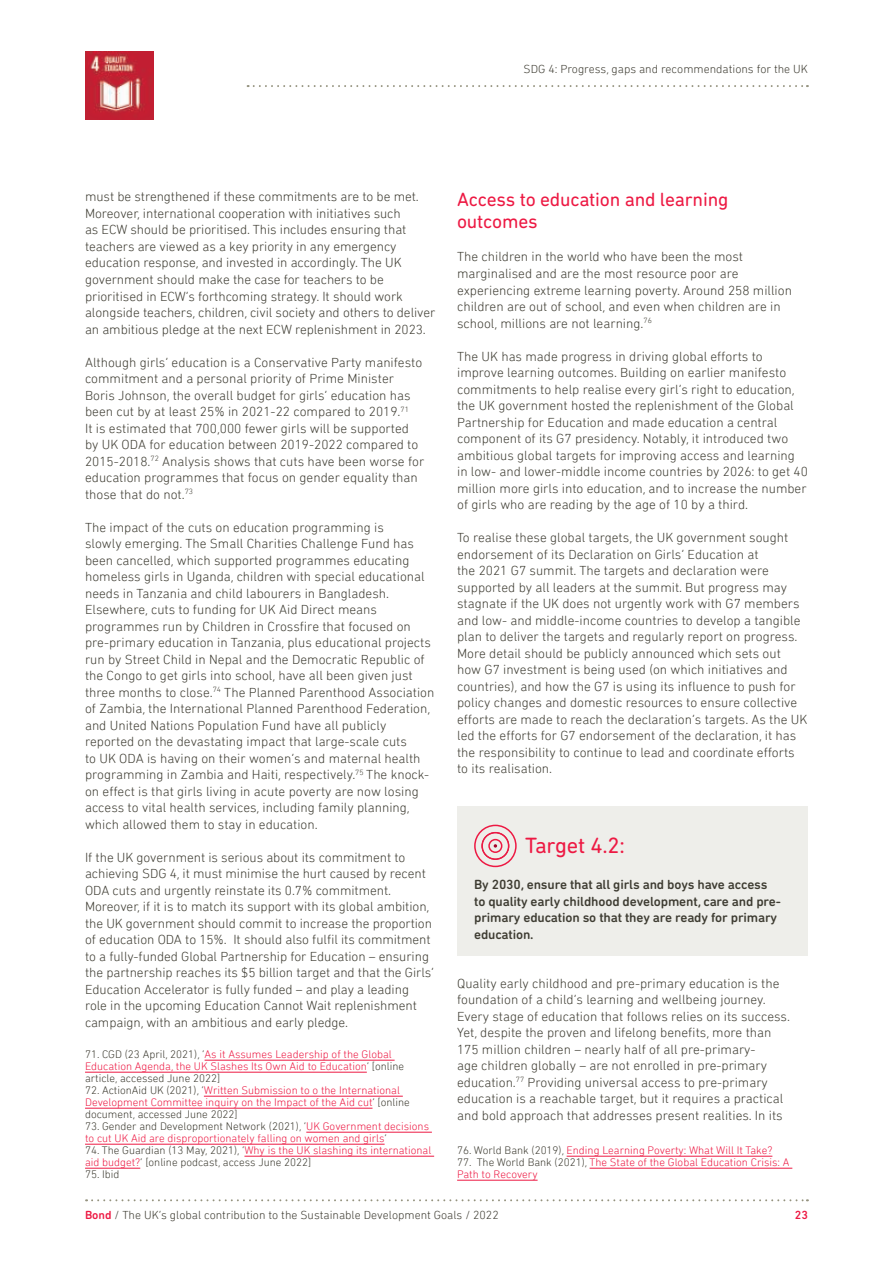
<style>
.page{position:relative;width:893px;height:1263px;background:#fff}
.page>*{position:absolute;margin:0;border:0;box-sizing:border-box;transform-origin:0 0}
.t1{font:22.5px "DIN Next Rounded LT Pro";letter-spacing:-.01em;color:#ed1943}
.t2{font:19.5px/22.5px "DIN Next Rounded LT Pro";letter-spacing:-.01em;color:#ed1943}
.t3{font:300 13.5px/16.5px "DIN Next Rounded LT Pro";color:#3e3c32}
.t4{font:500 13.5px/16.5px "DIN Next Rounded LT Pro";letter-spacing:-.01em;color:#3e3c32}
.t5{font:300 12px "DIN Next Rounded LT Pro";color:#3e3c32}
.t6{font:500 12px "DIN Next Rounded LT Pro";color:#ed1943}
.t7{font:300 11.25px/12px "DIN Next Rounded LT Pro";color:#ed1943}
.t8{font:300 11.25px/12px "DIN Next Rounded LT Pro";color:#3e3c32}
.s1{color:#3e3c32}
.s2{color:#ed1943}
.s3{font-weight:500;color:#ed1943}
</style>
<div class="page">
<hr style="left:205px;top:1060px;width:190px;height:1px;background:#ed1943">
<hr style="left:85px;top:1072px;width:282px;height:1px;background:#ed1943">
<hr style="left:204px;top:1096px;width:199px;height:1px;background:#ed1943">
<hr style="left:85px;top:1108px;width:287px;height:1px;background:#ed1943">
<hr style="left:306px;top:1132px;width:126px;height:1px;background:#ed1943">
<hr style="left:85px;top:1144px;width:300px;height:1px;background:#ed1943">
<hr style="left:244px;top:1156px;width:190px;height:1px;background:#ed1943">
<hr style="left:85px;top:1168px;width:55px;height:1px;background:#ed1943">
<hr style="left:567px;top:1156px;width:205px;height:1px;background:#ed1943">
<hr style="left:590px;top:1168px;width:202px;height:1px;background:#ed1943">
<hr style="left:457px;top:1180px;width:81px;height:1px;background:#ed1943">
<svg style="left:86px;top:1199px;width:722px;height:2px"></svg>
<div style="left:457px;top:806px;width:351px;height:150px;background:#eeeeea"></div>
<div style="left:474px;top:825px;width:43px;height:42px;border:2px solid #ed1943;border-radius:50%"></div>
<div style="left:482px;top:832px;width:27px;height:28px;border:1px solid #c40d36;border-radius:50%"></div>
<div style="left:481px;top:832px;width:28px;height:28px;border:2px solid #ed1943;border-radius:50%"></div>
<div style="left:488px;top:839px;width:14px;height:14px;border:2px solid #ed1943;border-radius:50%"></div>
<svg style="left:494px;top:844px;width:3px;height:4px"></svg>
<svg style="left:248px;top:85px;width:560px;height:2px"></svg>
<img style="left:85px;top:51px;width:68px;height:68px">
<p class="t5" style="left:524px;top:62px;width:286px">SDG 4: Progress, gaps and recommendations for the UK</p>
<p class="t3" style="left:85px;top:189px;width:352px">must be strengthened if these commitments are to be met.<br>Moreover, international cooperation with initiatives such<br>as ECW should be prioritised. This includes ensuring that teachers are viewed as a key priority in any emergency education response, and invested in accordingly. The UK government should make the case for teachers to be prioritised in ECW’s forthcoming strategy. It should work alongside teachers, children, civil society and others to deliver an ambitious pledge at the next ECW replenishment in 2023.</p>
<p class="t3" style="left:85px;top:354px;width:341px">Although girls’ education is a Conservative Party manifesto commitment and a personal priority of Prime Minister Boris Johnson, the overall budget for girls’ education has been cut by at least 25% in 2021-22 compared to 2019.<sup>71<br></sup>It is estimated that 700,000 fewer girls will be supported by UK ODA for education between 2019-2022 compared to 2015-2018.<sup>72</sup> Analysis shows that cuts have been worse for education programmes that focus on gender equality than those that do not.<sup>73</sup></p>
<p class="t3" style="left:85px;top:519px;width:351px">The impact of the cuts on education programming is<br>slowly emerging. The Small Charities Challenge Fund has been cancelled, which supported programmes educating homeless girls in Uganda, children with special educational needs in Tanzania and child labourers in Bangladesh.<br>Elsewhere, cuts to funding for UK Aid Direct means programmes run by Children in Crossfire that focused on pre-primary education in Tanzania, plus educational projects run by Street Child in Nepal and the Democratic Republic of the Congo to get girls into school, have all been given just three months to close.<sup>74</sup> The Planned Parenthood Association of Zambia, the International Planned Parenthood Federation, and United Nations Population Fund have all publicly reported on the devastating impact that large-scale cuts<br>to UK ODA is having on their women’s and maternal health programming in Zambia and Haiti, respectively.<sup>75</sup> The knock&shy;on effect is that girls living in acute poverty are now losing access to vital health services, including family planning, which allowed them to stay in education.</p>
<p class="t3" style="left:85px;top:849px;width:351px">If the UK government is serious about its commitment to achieving SDG 4, it must minimise the hurt caused by recent ODA cuts and urgently reinstate its 0.7% commitment.<br>Moreover, if it is to match its support with its global ambition, the UK government should commit to increase the proportion of education ODA to 15%. It should also fulfil its commitment to a fully-funded Global Partnership for Education – ensuring the partnership reaches its $5 billion target and that the Girls’ Education Accelerator is fully funded – and play a leading role in the upcoming Education Cannot Wait replenishment campaign, with an ambitious and early pledge.</p>
<p class="t7" style="left:85px;top:1048px;width:321px"><span class="s1">71. CGD (23 April, 2021), ‘</span>As it Assumes Leadership of the Global<br>Education Agenda, the UK Slashes Its Own Aid to Education<span class="s1">’ [online article, accessed June 2022]</span></p>
<p class="t7" style="left:85px;top:1085px;width:326px"><span class="s1">72. ActionAid UK (2021), ‘</span>Written Submission to o the International<br>Development Committee inquiry on the Impact of the Aid cut<span class="s1">’ [online document, accessed June 2022]</span></p>
<p class="t7" style="left:85px;top:1120px;width:346px"><span class="s1">73. Gender and Development Network (2021), ‘</span>UK Government decisions to cut UK Aid are disproportionately falling on women and girls<span class="s1">’</span></p>
<p class="t8" style="left:85px;top:1144px;width:348px">74. The Guardian (13 May, 2021), ‘<span class="s2">Why is the UK slashing its international aid budget?</span>’ [online podcast, access June 2022]</p>
<p class="t8" style="left:85px;top:1169px;width:36px">75. Ibid</p>
<h2 class="t2" style="left:457px;top:190px;width:273px">Access to education and learning outcomes</h2>
<p class="t3" style="left:457px;top:249px;width:336px">The children in the world who have been the most marginalised and are the most resource poor are experiencing extreme learning poverty. Around 258 million children are out of school, and even when children are in school, millions are not learning.<sup>76</sup></p>
<p class="t3" style="left:457px;top:347px;width:352px">The UK has made progress in driving global efforts to improve learning outcomes. Building on earlier manifesto commitments to help realise every girl’s right to education, the UK government hosted the replenishment of the Global Partnership for Education and made education a central component of its G7 presidency. Notably, it introduced two ambitious global targets for improving access and learning in low- and lower-middle income countries by 2026: to get 40 million more girls into education, and to increase the number of girls who are reading by the age of 10 by a third.</p>
<p class="t3" style="left:457px;top:530px;width:352px">To realise these global targets, the UK government sought endorsement of its Declaration on Girls’ Education at<br>the 2021 G7 summit. The targets and declaration were supported by all leaders at the summit. But progress may stagnate if the UK does not urgently work with G7 members and low- and middle-income countries to develop a tangible plan to deliver the targets and regularly report on progress.<br>More detail should be publicly announced which sets out how G7 investment is being used (on which initiatives and countries), and how the G7 is using its influence to push for policy changes and domestic resources to ensure collective efforts are made to reach the declaration’s targets. As the UK led the efforts for G7 endorsement of the declaration, it has the responsibility to continue to lead and coordinate efforts to its realisation.</p>
<h1 class="t1" style="left:525px;top:838px;width:101px">Target 4.2:</h1>
<p class="t4" style="left:474px;top:877px;width:308px">By 2030, ensure that all girls and boys have access to quality early childhood development, care and pre&shy;primary education so that they are ready for primary education.</p>
<p class="t3" style="left:457px;top:975px;width:334px">Quality early childhood and pre-primary education is the foundation of a child’s learning and wellbeing journey.<br>Every stage of education that follows relies on its success.<br>Yet, despite the proven and lifelong benefits, more than 175 million children – nearly half of all pre-primary-<br>age children globally – are not enrolled in pre-primary education.<sup>77</sup> Providing universal access to pre-primary education is a reachable target, but it requires a practical and bold approach that addresses present realities. In its</p>
<p class="t7" style="left:457px;top:1144px;width:317px"><span class="s1">76. World Bank (2019),</span> Ending Learning Poverty: What Will It Take?</p>
<p class="t7" style="left:457px;top:1156px;width:334px"><span class="s1">77. The World Bank (2021),</span> The State of the Global Education Crisis: A<br>Path to Recovery</p>
<p class="t5" style="left:85px;top:1210px;width:415px"><span class="s3">Bond</span> / The UK’s global contribution to the Sustainable Development Goals / 2022</p>
<p class="t6" style="left:795px;top:1210px;width:15px">23</p>
</div>
